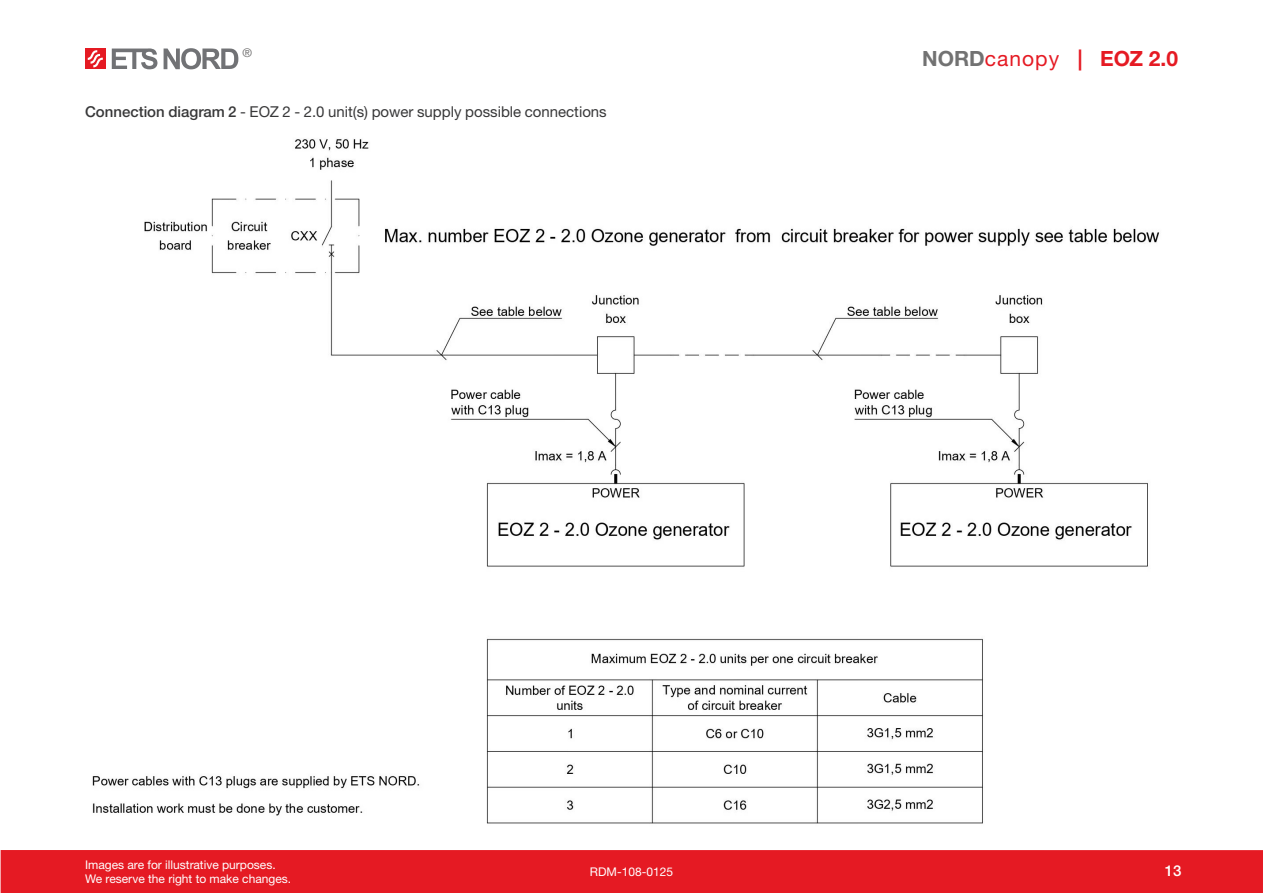
<style>
.page{position:relative;width:1263px;height:893px;background:#fff}
.page>*{position:absolute;margin:0;border:0;box-sizing:border-box;transform-origin:0 0}
.t1{font:700 21px "Helvetica Neue LTW1 G";color:#e51a23}
.Tekst{font:15px "Helvetica Neue LTW1 G";color:#383839}
.t2{font:500 15px "Helvetica Neue LTW1 G";color:#fff}
.t3{font:12px/14.4px "Helvetica Neue LTW1 G";color:#fff}
.t4{font:12px "Helvetica Neue LTW1 G";color:#737272}
.s1{font-weight:500}
.s2{color:#727272}
.s3{font-weight:400}
</style>
<div class="page">
<div style="left:1px;top:850px;width:1262px;height:43px;background:#e51a23"></div>
<div style="left:85px;top:49px;width:21px;height:20px;background:#e51a23"></div>
<svg style="left:112px;top:48px;width:45px;height:21px"></svg>
<svg style="left:164px;top:48px;width:74px;height:21px"></svg>
<svg style="left:88px;top:50px;width:15px;height:17px"></svg>
<img style="left:92px;top:139px;width:1068px;height:685px">
<p class="t4" style="left:242px;top:46px;width:11px">®</p>
<p class="Tekst" style="left:85px;top:102px;width:523px"><span class="s1">Connection diagram 2</span> - EOZ 2 - 2.0 unit(s) power supply possible connections</p>
<h1 class="t1" style="left:922px;top:46px;width:257px"><span class="s2">NORD</span><span class="s3">canopy</span> | EOZ 2.0</h1>
<p class="t3" style="left:85px;top:857px;width:208px">Images are for illustrative purposes.<br>We reserve the right to make changes.</p>
<p class="t3" style="left:590px;top:865px;width:85px">RDM-108-0125</p>
<p class="t2" style="left:1165px;top:862px;width:18px">13</p>
</div>
